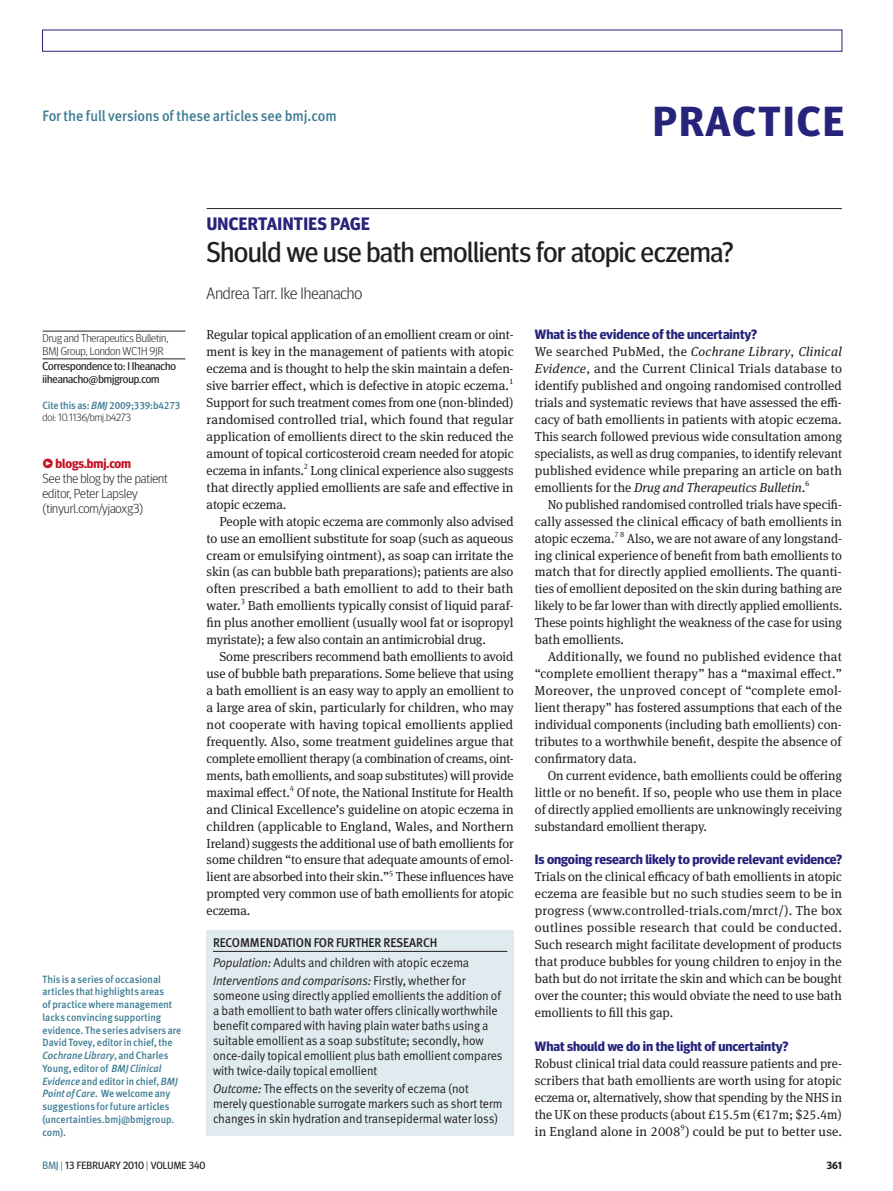
<style>
.page{position:relative;width:893px;height:1191px;background:#fff}
.page>*{position:absolute;margin:0;border:0;box-sizing:border-box;transform-origin:0 0}
.top_strap_28{font:700 42px "Meta Headline OT";letter-spacing:.06em;color:#26237b}
.head_19{font:28.5px "Meta Headline OT";letter-spacing:-.005em;color:#231f20}
.section_strap{font:700 18px "Meta Headline OT";letter-spacing:.02em;color:#26237b}
.author{font:300 16.5px "Meta Headline OT";color:#231f20}
.links_text_top{font:15px "Meta Medium LF";letter-spacing:-.005em;color:#3c7b93;scale:.95 1}
.subhead1{font:700 13.5px "Meta Headline OT";color:#26237b}
.body_indent{font:13.05px/17px "Meta Serif Pro";color:#231f20;text-align:justify}
.body{font:13.05px/17px "Meta Serif Pro";letter-spacing:-.005em;color:#231f20;text-align:justify}
.body_indent-2{font:13.05px/17px "Meta Serif Pro";color:#231f20;text-align:justify;scale:.96 1}
._05_quote{font:300 13.05px/15px "Meta Headline OT";color:#231f20}
._05_quote-2{font:700 13.05px "Meta Headline OT";letter-spacing:-.005em;color:#c41324}
.box_text_lists{font:12.75px/15px "Meta Normal LF";letter-spacing:-.005em;color:#231f20;scale:.95 1}
.box_text_head_caps{font:12.75px "Meta Medium LF";letter-spacing:-.005em;color:#231f20;scale:.95 1}
.author_addresses{font:300 11.25px/12.8px "Meta Headline OT";color:#231f20}
.corres_to{font:11.25px/12.8px "Meta Headline OT";color:#231f20}
.links_text{font:10.5px/12.8px "Meta Medium LF";color:#3c7b93;scale:.95 1}
.t1{font:10.5px "Meta Headline OT";letter-spacing:.01em;color:#231f20}
.citation{font:10.5px "Meta Medium LF";letter-spacing:-.015em;color:#3c7b93;scale:.95 1}
.biblio_doi{font:300 10.5px "Meta Headline OT";color:#231f20}
.t2{font:700 10.5px "Meta Headline OT";color:#231f20}
.body_indent-3{font:7.8px "Meta Serif Pro";color:#231f20}
.body-2{font:7.8px "Meta Serif Pro";color:#231f20}
.s1{font-style:italic}
.s2{font-family:"Meta Pro";font-weight:500}
.s3{color:#3c7b93}
.s4{font-weight:300}
</style>
<div class="page">
<hr style="left:207px;top:208px;width:635px;height:1px;background:#231f20">
<hr style="left:43px;top:331px;width:142px;height:1px;background:#231f20">
<hr style="left:43px;top:358px;width:142px;height:1px;background:#231f20">
<div style="left:207px;top:930px;width:307px;height:205px;background:#e0ebf0"></div>
<hr style="left:213px;top:951px;width:294px;height:1px;background:#231f20">
<p class="links_text_top" style="left:43px;top:107px;width:311px">For the full versions of these articles see bmj.com</p>
<p class="top_strap_28" style="left:653px;top:96px;width:192px">Practice</p>
<p class="author_addresses" style="left:43px;top:332px;width:128px">Drug and Therapeutics Bulletin,<br>BMJ Group, London WC1H 9JR</p>
<p class="corres_to" style="left:43px;top:360px;width:135px">Correspondence to: I Iheanacho iiheanacho@bmjgroup.com</p>
<p class="citation" style="left:43px;top:399px;width:147px">Cite this as: <span class="s1">BMJ</span> 2009;339:b4273</p>
<p class="biblio_doi" style="left:43px;top:411px;width:90px">doi: 10.1136/bmj.b4273</p>
<p class="_05_quote-2" style="left:43px;top:455px;width:90px"><span class="s2">•</span> blogs.bmj.com</p>
<p class="_05_quote" style="left:43px;top:471px;width:127px">See the blog by the patient editor, Peter Lapsley (tinyurl.com/yjaoxg3)</p>
<p class="links_text" style="left:43px;top:972px;width:148px">This is a series of occasional articles that highlights areas<br>of practice where management lacks convincing supporting evidence. The series advisers are<br>David Tovey, editor in chief, the<br><span class="s1">Cochrane Library</span>, and Charles<br>Young, editor of <span class="s1">BMJ Clinical<br>Evidence</span> and editor in chief, <span class="s1">BMJ<br>Point of Care</span>. We welcome any suggestions for future articles (uncertainties.bmj@bmjgroup. com).</p>
<p class="section_strap" style="left:207px;top:213px;width:165px">Uncertainties Page</p>
<p class="head_19" style="left:207px;top:234px;width:528px">Should we use bath emollients for atopic eczema?</p>
<p class="author" style="left:207px;top:283px;width:157px">Andrea Tarr. Ike Iheanacho</p>
<p class="body" style="left:207px;top:325px;width:309px">Regular topical application of an emollient cream or oint&shy;ment is key in the management of patients with atopic eczema and is thought to help the skin maintain a defen&shy;sive barrier effect, which is defective in atopic eczema.<sup>1<br></sup>Support for such treatment comes from one (non-blinded) randomised controlled trial, which found that regular application of emollients direct to the skin reduced the amount of topical corticosteroid cream needed for atopic eczema in infants.</p>
<p class="body-2" style="left:304px;top:460px;width:6px">2</p>
<p class="body" style="left:207px;top:461px;width:308px;text-indent:104px">Long clinical experience also suggests that directly applied emollients are safe and effective in atopic eczema.</p>
<p class="body_indent" style="left:207px;top:512px;width:309px;text-indent:13px">People with atopic eczema are commonly also advised to use an emollient substitute for soap (such as aqueous cream or emulsifying ointment), as soap can irritate the skin (as can bubble bath preparations); patients are also often prescribed a bath emollient to add to their bath water.</p>
<p class="body_indent-3" style="left:241px;top:596px;width:6px">3</p>
<p class="body_indent" style="left:207px;top:596px;width:308px;text-indent:41px">Bath emollients typically consist of liquid paraf&shy;fin plus another emollient (usually wool fat or isopropyl myristate); a few also contain an antimicrobial drug.</p>
<p class="body_indent" style="left:207px;top:647px;width:309px;text-indent:13px">Some prescribers recommend bath emollients to avoid use of bubble bath preparations. Some believe that using a bath emollient is an easy way to apply an emollient to a large area of skin, particularly for children, who may not cooperate with having topical emollients applied frequently. Also, some treatment guidelines argue that complete emollient therapy (a combination of creams, oint&shy;ments, bath emollients, and soap substitutes) will provide maximal effect.</p>
<p class="body_indent-3" style="left:290px;top:782px;width:6px">4</p>
<p class="body_indent" style="left:207px;top:783px;width:309px;text-indent:90px">Of note, the National Institute for Health and Clinical Excellence’s guideline on atopic eczema in children (applicable to England, Wales, and Northern Ireland) suggests the additional use of bath emollients for some children “to ensure that adequate amounts of emol&shy;lient are absorbed into their skin.”<sup>5</sup> These influences have prompted very common use of bath emollients for atopic eczema.</p>
<p class="box_text_head_caps" style="left:213px;top:935px;width:238px">Recommendation for further research</p>
<p class="box_text_lists" style="left:213px;top:955px;width:271px"><span class="s1">Population:</span> Adults and children with atopic eczema</p>
<p class="box_text_lists" style="left:213px;top:973px;width:306px"><span class="s1">Interventions and comparisons:</span> Firstly, whether for someone using directly applied emollients the addition of a bath emollient to bath water offers clinically worthwhile benefit compared with having plain water baths using a suitable emollient as a soap substitute; secondly, how once-daily topical emollient plus bath emollient compares with twice-daily topical emollient</p>
<p class="box_text_lists" style="left:213px;top:1081px;width:306px"><span class="s1">Outcome:</span> The effects on the severity of eczema (not merely questionable surrogate markers such as short term changes in skin hydration and transepidermal water loss)</p>
<p class="subhead1" style="left:535px;top:326px;width:224px">What is the evidence of the uncertainty?</p>
<p class="body" style="left:535px;top:342px;width:309px">We searched PubMed, the <span class="s1">Cochrane Library</span>, <span class="s1">Clinical Evidence</span>, and the Current Clinical Trials database to identify published and ongoing randomised controlled trials and systematic reviews that have assessed the effi&shy;cacy of bath emollients in patients with atopic eczema.<br>This search followed previous wide consultation among specialists, as well as drug companies, to identify relevant published evidence while preparing an article on bath emollients for the <span class="s1">Drug and Therapeutics Bulletin</span>.</p>
<p class="body-2" style="left:805px;top:477px;width:6px">6</p>
<p class="body_indent-2" style="left:535px;top:495px;width:322px;text-indent:13px">No published randomised controlled trials have specifi&shy;cally assessed the clinical efficacy of bath emollients in atopic eczema.</p>
<p class="body_indent-3" style="left:614px;top:528px;width:12px">78</p>
<p class="body_indent" style="left:535px;top:529px;width:309px;text-indent:92px">Also, we are not aware of any longstand&shy;ing clinical experience of benefit from bath emollients to match that for directly applied emollients. The quanti&shy;ties of emollient deposited on the skin during bathing are likely to be far lower than with directly applied emollients.<br>These points highlight the weakness of the case for using bath emollients.</p>
<p class="body_indent" style="left:535px;top:647px;width:309px;text-indent:13px">Additionally, we found no published evidence that “complete emollient therapy” has a “maximal effect.” Moreover, the unproved concept of “complete emol&shy;lient therapy” has fostered assumptions that each of the individual components (including bath emollients) con&shy;tributes to a worthwhile benefit, despite the absence of confirmatory data.</p>
<p class="body_indent" style="left:535px;top:766px;width:309px;text-indent:13px">On current evidence, bath emollients could be offering little or no benefit. If so, people who use them in place of directly applied emollients are unknowingly receiving substandard emollient therapy.</p>
<p class="subhead1" style="left:535px;top:851px;width:309px">Is ongoing research likely to provide relevant evidence?</p>
<p class="body" style="left:535px;top:867px;width:309px">Trials on the clinical efficacy of bath emollients in atopic eczema are feasible but no such studies seem to be in progress (www.controlled-trials.com/mrct/). The box outlines possible research that could be conducted.<br>Such research might facilitate development of products that produce bubbles for young children to enjoy in the bath but do not irritate the skin and which can be bought over the counter; this would obviate the need to use bath emollients to fill this gap.</p>
<p class="subhead1" style="left:535px;top:1038px;width:255px">What should we do in the light of uncertainty?</p>
<p class="body" style="left:535px;top:1054px;width:309px">Robust clinical trial data could reassure patients and pre&shy;scribers that bath emollients are worth using for atopic eczema or, alternatively, show that spending by the NHS in the UK on these products (about £15.5m (€17m; $25.4m) in England alone in 2008<sup>9</sup>) could be put to better use.</p>
<p class="t1" style="left:43px;top:1159px;width:164px"><span class="s3">BMJ</span> <span class="s4">|</span> 13 february 2010 <span class="s4">|</span> Volume 340</p>
<p class="t2" style="left:827px;top:1159px;width:17px">361</p>
</div>
